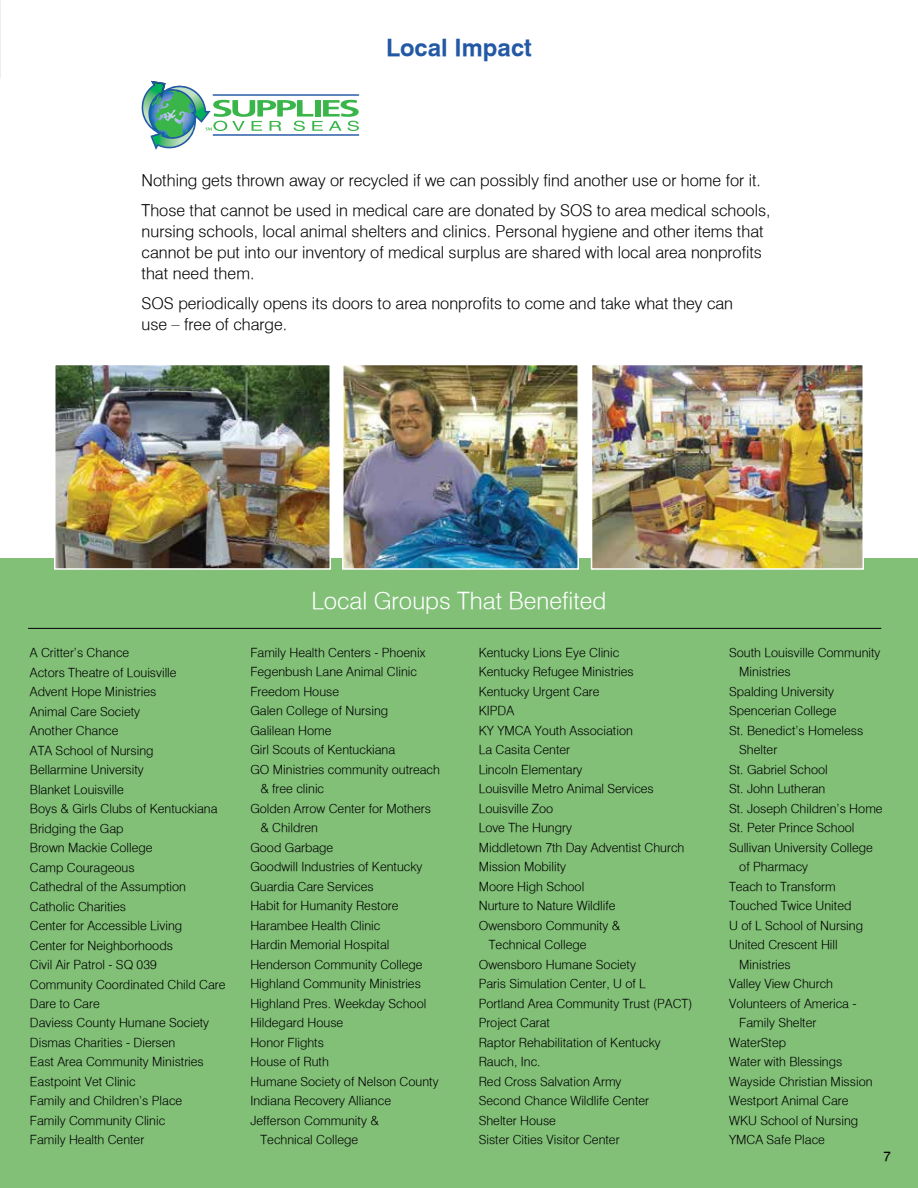
<style>
.page{position:relative;width:918px;height:1188px;background:#fff}
.page>*{position:absolute;margin:0;border:0;box-sizing:border-box;transform-origin:0 0}
.t1{font:24px "Geneva Lght";color:#fff}
.t2{font:700 24px "Geneva";color:#2258a4}
.t3{font:16.5px/21px "Geneva Lght";color:#000}
.t4{font:13.5px "Geneva";color:#000}
.t5{font:12.75px/19.5px "Geneva Lght";color:#000}
</style>
<div class="page">
<div style="left:1px;top:558px;width:917px;height:630px;background:#82c078"></div>
<hr style="left:28px;top:628px;width:853px;height:1px;background:#000">
<img style="left:57px;top:367px;width:271px;height:200px">
<div style="left:54px;top:364px;width:277px;height:206px;border:2px solid #fff"></div>
<img style="left:345px;top:367px;width:231px;height:200px">
<div style="left:342px;top:364px;width:237px;height:206px;border:2px solid #fff"></div>
<img style="left:594px;top:367px;width:267px;height:200px">
<div style="left:591px;top:364px;width:273px;height:206px;border:2px solid #fff"></div>
<svg style="left:142px;top:81px;width:217px;height:69px"></svg>
<h1 class="t2" style="left:386px;top:33px;width:147px">Local Impact</h1>
<p class="t3" style="left:142px;top:165px;width:631px;line-height:30px">Nothing gets thrown away or recycled if we can possibly find another use or home for it.<br>Those that cannot be used in medical care are donated by SOS to area medical schools,</p>
<p class="t3" style="left:142px;top:220px;width:624px;text-align:justify">nursing schools, local animal shelters and clinics. Personal hygiene and other items that cannot be put into our inventory of medical surplus are shared with local area nonprofits that need them.</p>
<p class="t3" style="left:142px;top:292px;width:593px">SOS periodically opens its doors to area nonprofits to come and take what they can use – free of charge.</p>
<h1 class="t1" style="left:312px;top:586px;width:296px">Local Groups That Benefited</h1>
<p class="t5" style="left:30px;top:643px;width:197px">A Critter’s Chance<br>Actors Theatre of Louisville<br>Advent Hope Ministries<br>Animal Care Society<br>Another Chance<br>ATA School of Nursing<br>Bellarmine University<br>Blanket Louisville<br>Boys &amp; Girls Clubs of Kentuckiana<br>Bridging the Gap<br>Brown Mackie College<br>Camp Courageous<br>Cathedral of the Assumption<br>Catholic Charities<br>Center for Accessible Living<br>Center for Neighborhoods<br>Civil Air Patrol - SQ 039<br>Community Coordinated Child Care<br>Dare to Care<br>Daviess County Humane Society<br>Dismas Charities - Diersen<br>East Area Community Ministries<br>Eastpoint Vet Clinic<br>Family and Children’s Place<br>Family Community Clinic<br>Family Health Center</p>
<p class="t5" style="left:250px;top:643px;width:177px">Family Health Centers - Phoenix</p>
<p class="t5" style="left:250px;top:662px;width:168px">Fegenbush Lane Animal Clinic</p>
<p class="t5" style="left:250px;top:682px;width:90px">Freedom House</p>
<p class="t5" style="left:250px;top:701px;width:139px">Galen College of Nursing</p>
<p class="t5" style="left:250px;top:721px;width:83px">Galilean Home</p>
<p class="t5" style="left:250px;top:740px;width:146px">Girl Scouts of Kentuckiana</p>
<p class="t5" style="left:250px;top:760px;width:191px">GO Ministries community outreach</p>
<p class="t5" style="left:261px;top:779px;width:65px">&amp; free clinic</p>
<p class="t5" style="left:250px;top:799px;width:182px">Golden Arrow Center for Mothers</p>
<p class="t5" style="left:261px;top:818px;width:59px">&amp; Children</p>
<p class="t5" style="left:250px;top:838px;width:84px">Good Garbage</p>
<p class="t5" style="left:250px;top:857px;width:174px">Goodwill Industries of Kentucky</p>
<p class="t5" style="left:250px;top:877px;width:125px">Guardia Care Services</p>
<p class="t5" style="left:250px;top:896px;width:150px">Habit for Humanity Restore</p>
<p class="t5" style="left:250px;top:916px;width:132px">Harambee Health Clinic</p>
<p class="t5" style="left:250px;top:935px;width:141px">Hardin Memorial Hospital</p>
<p class="t5" style="left:250px;top:955px;width:174px">Henderson Community College</p>
<p class="t5" style="left:250px;top:974px;width:172px">Highland Community Ministries</p>
<p class="t5" style="left:250px;top:994px;width:178px">Highland Pres. Weekday School</p>
<p class="t5" style="left:250px;top:1013px;width:94px">Hildegard House</p>
<p class="t5" style="left:250px;top:1033px;width:75px">Honor Flights</p>
<p class="t5" style="left:250px;top:1052px;width:80px">House of Ruth</p>
<p class="t5" style="left:250px;top:1072px;width:190px">Humane Society of Nelson County</p>
<p class="t5" style="left:250px;top:1091px;width:142px">Indiana Recovery Alliance</p>
<p class="t5" style="left:250px;top:1110px;width:130px">Jefferson Community &amp;</p>
<p class="t5" style="left:261px;top:1130px;width:99px">Technical College</p>
<p class="t5" style="left:479px;top:642px;width:142px">Kentucky Lions Eye Clinic</p>
<p class="t5" style="left:479px;top:662px;width:156px">Kentucky Refugee Ministries</p>
<p class="t5" style="left:479px;top:681px;width:122px">Kentucky Urgent Care</p>
<p class="t5" style="left:479px;top:701px;width:37px">KIPDA</p>
<p class="t5" style="left:479px;top:720px;width:156px">KY YMCA Youth Association</p>
<p class="t5" style="left:479px;top:740px;width:93px">La Casita Center</p>
<p class="t5" style="left:479px;top:759px;width:105px">Lincoln Elementary</p>
<p class="t5" style="left:479px;top:779px;width:177px">Louisville Metro Animal Services</p>
<p class="t5" style="left:479px;top:798px;width:76px">Louisville Zoo</p>
<p class="t5" style="left:479px;top:818px;width:95px">Love The Hungry</p>
<p class="t5" style="left:479px;top:837px;width:207px">Middletown 7th Day Adventist Church</p>
<p class="t5" style="left:479px;top:857px;width:89px">Mission Mobility</p>
<p class="t5" style="left:479px;top:876px;width:107px">Moore High School</p>
<p class="t5" style="left:479px;top:896px;width:138px">Nurture to Nature Wildlife</p>
<p class="t5" style="left:479px;top:915px;width:143px">Owensboro Community &amp;</p>
<p class="t5" style="left:489px;top:935px;width:99px">Technical College</p>
<p class="t5" style="left:479px;top:954px;width:159px">Owensboro Humane Society</p>
<p class="t5" style="left:479px;top:974px;width:169px">Paris Simulation Center, U of L</p>
<p class="t5" style="left:479px;top:993px;width:215px">Portland Area Community Trust (PACT)</p>
<p class="t5" style="left:479px;top:1013px;width:73px">Project Carat</p>
<p class="t5" style="left:479px;top:1032px;width:184px">Raptor Rehabilitation of Kentucky</p>
<p class="t5" style="left:479px;top:1052px;width:63px">Rauch, Inc.</p>
<p class="t5" style="left:479px;top:1071px;width:144px">Red Cross Salvation Army</p>
<p class="t5" style="left:479px;top:1091px;width:172px">Second Chance Wildlife Center</p>
<p class="t5" style="left:479px;top:1110px;width:79px">Shelter House</p>
<p class="t5" style="left:479px;top:1130px;width:142px">Sister Cities Visitor Center</p>
<p class="t5" style="left:729px;top:642px;width:153px">South Louisville Community</p>
<p class="t5" style="left:739px;top:662px;width:53px">Ministries</p>
<p class="t5" style="left:729px;top:681px;width:107px">Spalding University</p>
<p class="t5" style="left:729px;top:701px;width:109px">Spencerian College</p>
<p class="t5" style="left:729px;top:720px;width:136px">St. Benedict’s Homeless</p>
<p class="t5" style="left:739px;top:740px;width:39px">Shelter</p>
<p class="t5" style="left:729px;top:759px;width:100px">St. Gabriel School</p>
<p class="t5" style="left:729px;top:779px;width:98px">St. John Lutheran</p>
<p class="t5" style="left:729px;top:798px;width:155px">St. Joseph Children’s Home</p>
<p class="t5" style="left:729px;top:818px;width:127px">St. Peter Prince School</p>
<p class="t5" style="left:729px;top:837px;width:145px">Sullivan University College</p>
<p class="t5" style="left:739px;top:857px;width:70px">of Pharmacy</p>
<p class="t5" style="left:729px;top:876px;width:108px">Teach to Transform</p>
<p class="t5" style="left:729px;top:896px;width:124px">Touched Twice United</p>
<p class="t5" style="left:729px;top:915px;width:135px">U of L School of Nursing</p>
<p class="t5" style="left:729px;top:935px;width:110px">United Crescent Hill</p>
<p class="t5" style="left:739px;top:954px;width:53px">Ministries</p>
<p class="t5" style="left:729px;top:974px;width:105px">Valley View Church</p>
<p class="t5" style="left:729px;top:993px;width:129px">Volunteers of America -</p>
<p class="t5" style="left:739px;top:1013px;width:79px">Family Shelter</p>
<p class="t5" style="left:729px;top:1032px;width:59px">WaterStep</p>
<p class="t5" style="left:729px;top:1052px;width:115px">Water with Blessings</p>
<p class="t5" style="left:729px;top:1071px;width:145px">Wayside Christian Mission</p>
<p class="t5" style="left:729px;top:1091px;width:121px">Westport Animal Care</p>
<p class="t5" style="left:729px;top:1110px;width:131px">WKU School of Nursing</p>
<p class="t5" style="left:729px;top:1130px;width:97px">YMCA Safe Place</p>
<p class="t4" style="left:884px;top:1148px;width:9px">7</p>
</div>
